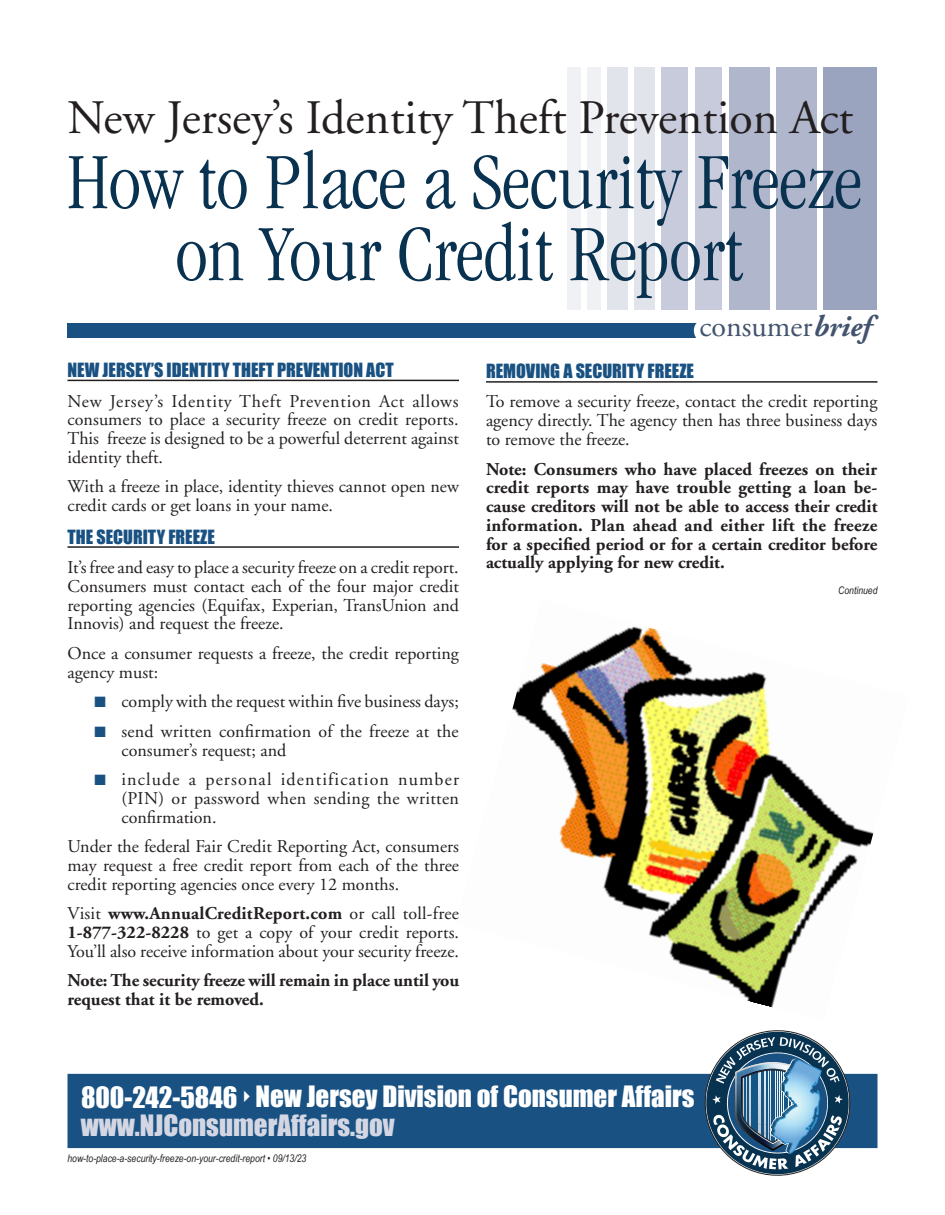
<style>
.page{position:relative;width:945px;height:1215px;background:#fff}
.page>*{position:absolute;margin:0;border:0;box-sizing:border-box;transform-origin:0 0}
.t1{font:300 condensed 82.5px "Garamond";color:#093250}
.BODY{font:48px "Adobe Garamond";color:#231f20}
.t2{font:30px "Adobe Garamond";color:#43536d}
.BODY-2{font:27px "Impact";color:#fff}
.BODY-3{font:27px "Impact";color:#d4d7e3}
.BODY-4{font:18px/18.8px "Adobe Garamond";color:#231f20;text-align:justify}
.BODY-5{font:700 18px/18.8px "Adobe Garamond";color:#231f20}
.BULLETS{font:18px/18.8px "Adobe Garamond";letter-spacing:.005em;color:#231f20}
.SUBTITLE{font:18px "Impact";color:#195282}
.t3{font:italic 10.5px "Arial Narrow";color:#231f20}
.s1{color:#195282}
.s2{font-weight:700}
.s3{font-weight:700;font-style:italic}
</style>
<div class="page">
<img style="left:512px;top:626px;width:362px;height:382px">
<div style="left:729px;top:68px;width:41px;height:242px;background:#b0b6cc"></div>
<div style="left:695px;top:68px;width:27px;height:242px;background:#c8cbdb"></div>
<div style="left:634px;top:68px;width:21px;height:242px;background:#e2e4ec"></div>
<div style="left:587px;top:68px;width:14px;height:242px;background:#eff1f5"></div>
<div style="left:824px;top:68px;width:54px;height:242px;background:#9ba4bf"></div>
<div style="left:776px;top:68px;width:41px;height:242px;background:#b0b6cc"></div>
<div style="left:662px;top:68px;width:26px;height:242px;background:#c8cbdb"></div>
<div style="left:608px;top:68px;width:20px;height:242px;background:#e2e4ec"></div>
<div style="left:567px;top:68px;width:13px;height:242px;background:#eff1f5"></div>
<div style="left:68px;top:323px;width:638px;height:15px;background:#195282"></div>
<div style="left:694px;top:320px;width:184px;height:22px;background:#fff;border-radius:10px"></div>
<div style="left:68px;top:1074px;width:810px;height:74px;background:#195282"></div>
<svg style="left:705px;top:1030px;width:145px;height:146px"></svg>
<hr style="left:68px;top:380px;width:391px;height:1px;background:#231f20">
<hr style="left:486px;top:381px;width:392px;height:2px;background:#231f20">
<hr style="left:68px;top:546px;width:391px;height:2px;background:#231f20">
<p class="BODY" style="left:68px;top:92px;width:787px">New Jersey’s Identity Theft Prevention Act</p>
<p class="t1" style="left:68px;top:137px;width:796px">How to Place a Security Freeze</p>
<p class="t1" style="left:175px;top:209px;width:569px">on Your Credit Report</p>
<p class="SUBTITLE" style="left:68px;top:359px;width:328px">NEW JERSEY’S IDENTITY THEFT PREVENTION ACT</p>
<p class="BODY-4" style="left:68px;top:392px;width:393px">New Jersey’s Identity Theft Prevention Act allows consumers to place a security freeze on credit reports.<br>This freeze is designed to be a powerful deterrent against identity theft.</p>
<p class="BODY-4" style="left:68px;top:478px;width:393px">With a freeze in place, identity thieves cannot open new credit cards or get loans in your name.</p>
<p class="SUBTITLE" style="left:68px;top:525px;width:149px">THE SECURITY FREEZE</p>
<p class="BODY-4" style="left:68px;top:559px;width:393px">It’s free and easy to place a security freeze on a credit report.<br>Consumers must contact each of the four major credit reporting agencies (Equifax, Experian, TransUnion and Innovis) and request the freeze.</p>
<p class="BODY-4" style="left:68px;top:644px;width:393px">Once a consumer requests a freeze, the credit reporting agency must:</p>
<p class="BULLETS" style="left:94px;top:693px;width:366px"><span class="s1">■</span> comply with the request within five business days;</p>
<p class="BULLETS" style="left:122px;top:722px;width:339px;text-indent:-27px"><span class="s1">■</span> send written confirmation of the freeze at the consumer’s request; and</p>
<p class="BULLETS" style="left:122px;top:770px;width:339px;text-align:justify;text-indent:-27px"><span class="s1">■</span> include a personal identification number (PIN) or password when sending the written confirmation.</p>
<p class="BODY-4" style="left:68px;top:838px;width:393px">Under the federal Fair Credit Reporting Act, consumers may request a free credit report from each of the three credit reporting agencies once every 12 months.</p>
<p class="BODY-4" style="left:68px;top:905px;width:393px">Visit <span class="s2">www.AnnualCreditReport.com</span> or call toll-free <span class="s2">1-877-322-8228</span> to get a copy of your credit reports.<br>You’ll also receive information about your security freeze.</p>
<p class="BODY-5" style="left:68px;top:972px;width:393px">Note: The security freeze will remain in place until you request that it be removed.</p>
<p class="t2" style="left:700px;top:310px;width:172px">consumer<span class="s3">brief</span></p>
<p class="SUBTITLE" style="left:486px;top:360px;width:210px">REMOVING A SECURITY FREEZE</p>
<p class="BODY-4" style="left:486px;top:393px;width:393px">To remove a security freeze, contact the credit reporting agency directly. The agency then has three business days to remove the freeze.</p>
<p class="BODY-5" style="left:486px;top:460px;width:393px;text-align:justify">Note: Consumers who have placed freezes on their credit reports may have trouble getting a loan be&shy;cause creditors will not be able to access their credit information. Plan ahead and either lift the freeze for a specified period or for a certain creditor before actually applying for new credit.</p>
<p class="t3" style="left:838px;top:585px;width:41px">Continued</p>
<p class="BODY-2" style="left:81px;top:1080px;width:615px">800-242-5846✔New Jersey Division of Consumer Affairs</p>
<p class="BODY-3" style="left:81px;top:1109px;width:316px">www.NJConsumerAffairs.gov</p>
<p class="t3" style="left:68px;top:1153px;width:240px">how-to-place-a-security-freeze-on-your-credit-report • 09/13/23</p>
</div>
